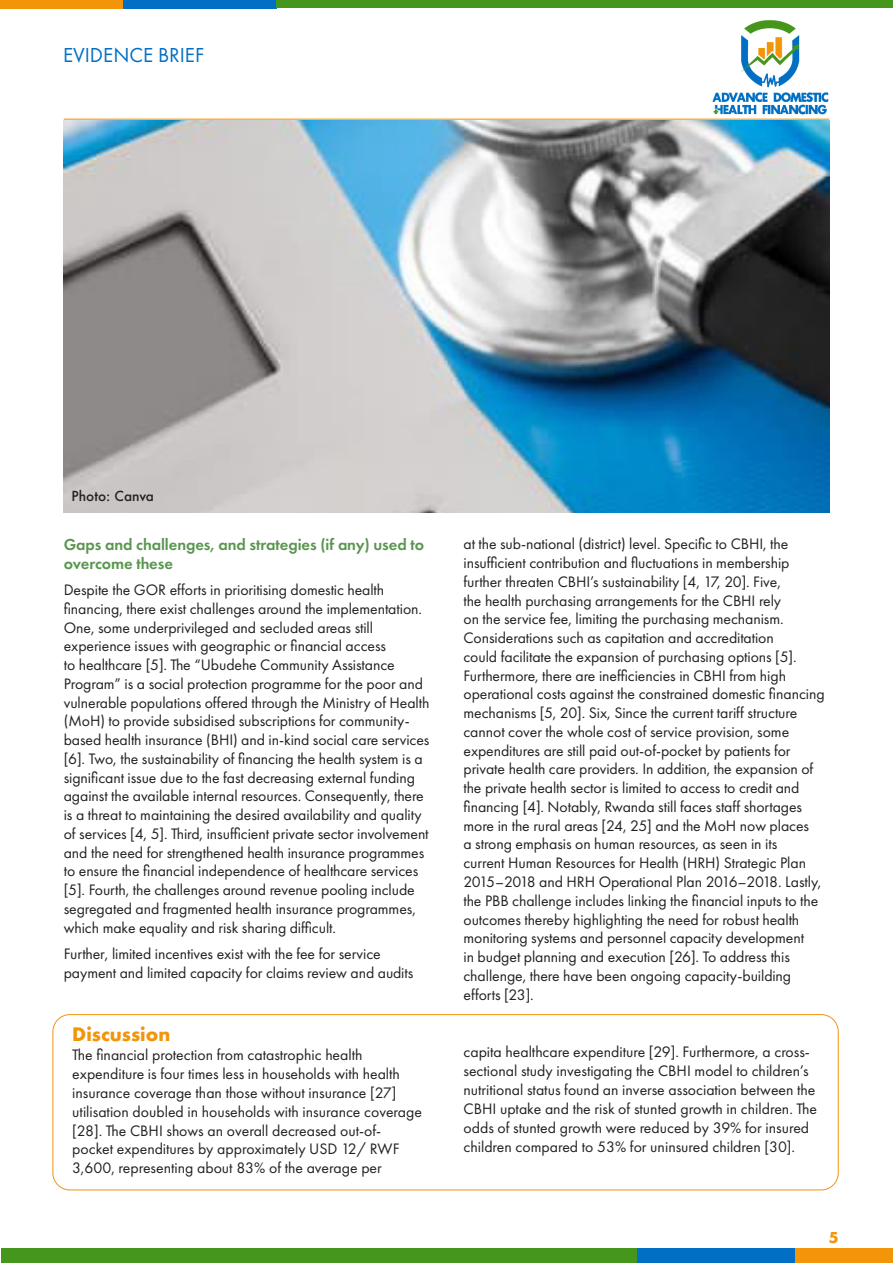
<style>
.page{position:relative;width:893px;height:1263px;background:#fff}
.page>*{position:absolute;margin:0;border:0;box-sizing:border-box;transform-origin:0 0}
.t1{font:21px "Futura PT";color:#016fc4}
.Headings_1{font:700 18px "Futura";color:#f29509}
.bodytext{font:600 16.5px/18.8px "Futura PT";letter-spacing:-.005em;color:#5a964f}
.t2{font:700 16.5px "Futura PT";color:#f29509}
.bodytext-2{font:15.75px/18.8px "Futura PT";letter-spacing:-.005em;color:#231f20}
.Body_text{font:15.75px/18.9px "Futura PT";color:#231f20}
.t3{font:500 13.5px "Futura";color:#231f20}
</style>
<div class="page">
<div style="left:794px;top:1248px;width:99px;height:15px;background:#f29509"></div>
<div style="left:636px;top:1248px;width:158px;height:15px;background:#016fc4"></div>
<div style="left:1px;top:1248px;width:635px;height:15px;background:#45961d"></div>
<img style="left:712px;top:20px;width:117px;height:95px">
<hr style="left:64px;top:119px;width:765px;height:1px;background:#f29509">
<div style="left:0;top:0;width:123px;height:9px;background:#f29509"></div>
<div style="left:123px;top:0;width:153px;height:8px;background:#016fc4"></div>
<div style="left:276px;top:0;width:617px;height:8px;background:#45961d"></div>
<div style="left:53px;top:1014px;width:786px;height:176px;border:1px solid #f29509;border-radius:17px"></div>
<img style="left:64px;top:121px;width:765px;height:391px">
<h1 class="t1" style="left:63px;top:43px;width:143px">EVIDENCE BRIEF</h1>
<p class="t3" style="left:71px;top:486px;width:84px">Photo: Canva</p>
<p class="bodytext" style="left:64px;top:535px;width:362px">Gaps and challenges, and strategies (if any) used to overcome these</p>
<p class="bodytext-2" style="left:64px;top:580px;width:367px">Despite the GOR efforts in prioritising domestic health financing, there exist challenges around the implementation.<br>One, some underprivileged and secluded areas still experience issues with geographic or financial access<br>to healthcare [5]. The “Ubudehe Community Assistance Program” is a social protection programme for the poor and vulnerable populations offered through the Ministry of Health (MoH) to provide subsidised subscriptions for community&shy;based health insurance (BHI) and in-kind social care services [6]. Two, the sustainability of financing the health system is a significant issue due to the fast decreasing external funding against the available internal resources. Consequently, there is a threat to maintaining the desired availability and quality of services [4, 5]. Third, insufficient private sector involvement and the need for strengthened health insurance programmes to ensure the financial independence of healthcare services [5]. Fourth, the challenges around revenue pooling include segregated and fragmented health insurance programmes, which make equality and risk sharing difficult.</p>
<p class="bodytext-2" style="left:64px;top:944px;width:351px">Further, limited incentives exist with the fee for service payment and limited capacity for claims review and audits</p>
<p class="Headings_1" style="left:72px;top:1021px;width:100px">Discussion</p>
<p class="bodytext-2" style="left:463px;top:535px;width:363px">at the sub-national (district) level. Specific to CBHI, the insufficient contribution and fluctuations in membership further threaten CBHI’s sustainability [4, 17, 20]. Five,<br>the health purchasing arrangements for the CBHI rely<br>on the service fee, limiting the purchasing mechanism.<br>Considerations such as capitation and accreditation<br>could facilitate the expansion of purchasing options [5].<br>Furthermore, there are inefficiencies in CBHI from high operational costs against the constrained domestic financing mechanisms [5, 20]. Six, Since the current tariff structure cannot cover the whole cost of service provision, some expenditures are still paid out-of-pocket by patients for private health care providers. In addition, the expansion of the private health sector is limited to access to credit and financing [4]. Notably, Rwanda still faces staff shortages more in the rural areas [24, 25] and the MoH now places<br>a strong emphasis on human resources, as seen in its<br>current Human Resources for Health (HRH) Strategic Plan 2015–2018 and HRH Operational Plan 2016–2018. Lastly, the PBB challenge includes linking the financial inputs to the outcomes thereby highlighting the need for robust health monitoring systems and personnel capacity development<br>in budget planning and execution [26]. To address this challenge, there have been ongoing capacity-building efforts [23].</p>
<p class="Body_text" style="left:72px;top:1045px;width:351px">The financial protection from catastrophic health expenditure is four times less in households with health insurance coverage than those without insurance [27] utilisation doubled in households with insurance coverage [28]. The CBHI shows an overall decreased out-of&shy;pocket expenditures by approximately USD 12/ RWF 3,600, representing about 83% of the average per</p>
<p class="Body_text" style="left:463px;top:1042px;width:355px">capita healthcare expenditure [29]. Furthermore, a cross&shy;sectional study investigating the CBHI model to children’s nutritional status found an inverse association between the CBHI uptake and the risk of stunted growth in children. The odds of stunted growth were reduced by 39% for insured children compared to 53% for uninsured children [30].</p>
<p class="t2" style="left:829px;top:1226px;width:11px">5</p>
</div>
